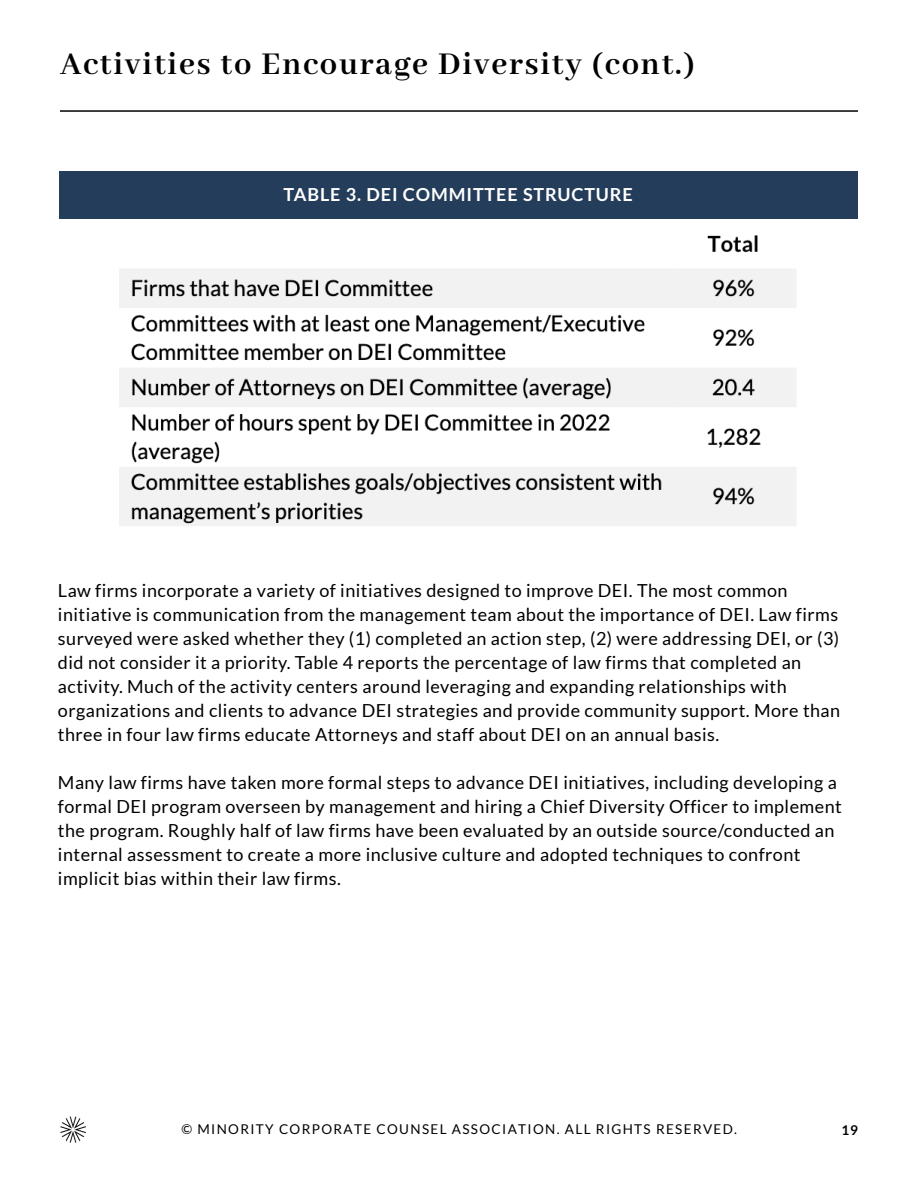
<style>
.page{position:relative;width:918px;height:1188px;background:#fff}
.page>*{position:absolute;margin:0;border:0;box-sizing:border-box;transform-origin:0 0}
.t1{font:700 34.5px "Abhaya Libre";letter-spacing:.05em;color:#000101}
.t2{font:18px/24px "Lato";letter-spacing:.025em;color:#000101}
.t3{font:700 18px "Lato";letter-spacing:.05em;color:#fff}
.t4{font:13.5px "Lato";letter-spacing:.1em;color:#000101}
.t5{font:700 13.5px "Lato";color:#000101}
</style>
<div class="page">
<img style="left:119px;top:235px;width:677px;height:291px">
<img style="left:60px;top:1117px;width:26px;height:25px">
<div style="left:60px;top:172px;width:798px;height:47px;background:#233d5a"></div>
<hr style="left:60px;top:110px;width:798px;height:2px;background:#000101">
<h1 class="t1" style="left:60px;top:45px;width:636px">Activities to Encourage Diversity (cont.)</h1>
<p class="t3" style="left:283px;top:184px;width:351px">TABLE 3. DEI COMMITTEE STRUCTURE</p>
<p class="t2" style="left:58px;top:579px;width:784px">Law firms incorporate a variety of initiatives designed to improve DEI. The most common initiative is communication from the management team about the importance of DEI. Law firms surveyed were asked whether they (1) completed an action step, (2) were addressing DEI, or (3) did not consider it a priority. Table 4 reports the percentage of law firms that completed an activity. Much of the activity centers around leveraging and expanding relationships with organizations and clients to advance DEI strategies and provide community support. More than three in four law firms educate Attorneys and staff about DEI on an annual basis.</p>
<p class="t2" style="left:58px;top:771px;width:785px">Many law firms have taken more formal steps to advance DEI initiatives, including developing a formal DEI program overseen by management and hiring a Chief Diversity Officer to implement the program. Roughly half of law firms have been evaluated by an outside source/conducted an internal assessment to create a more inclusive culture and adopted techniques to confront implicit bias within their law firms.</p>
<p class="t4" style="left:181px;top:1122px;width:557px">© MINORITY CORPORATE COUNSEL ASSOCIATION. ALL RIGHTS RESERVED.</p>
<p class="t5" style="left:842px;top:1122px;width:18px">19</p>
</div>
